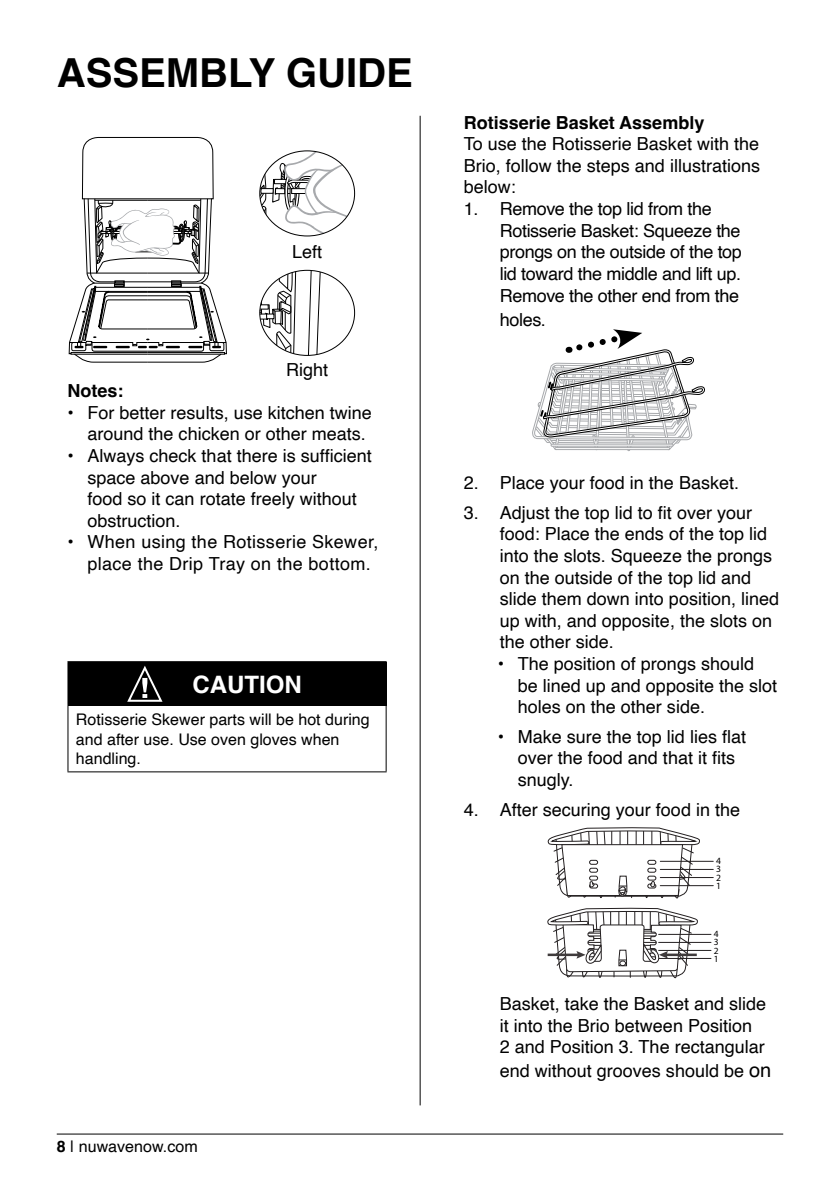
<style>
.page{position:relative;width:840px;height:1191px;background:#fff}
.page>*{position:absolute;margin:0;border:0;box-sizing:border-box;transform-origin:0 0}
.t1{font:700 40px "Helvetica";color:#000}
.t2{font:700 24px "Helvetica";color:#fff}
.t3{font:18px/21.6px "Helvetica";color:#000}
.t4{font:18px/21.6px "Helvetica";letter-spacing:-.02em;color:#000}
.t5{font:18px/21.6px "Helvetica";letter-spacing:.02em;color:#000}
.t6{font:700 18px "Helvetica";color:#000}
.t7{font:16px/19.2px "Helvetica";color:#000}
.t8{font:9.6px/8.4px "Myriad Pro";color:#000;text-align:justify}
.t9{font:9.4px/8.2px "Myriad Pro";color:#000;text-align:justify}
.s1{font-weight:700}
.s2{font-size:20px}
</style>
<div class="page">
<svg style="left:69px;top:137px;width:157px;height:225px"></svg>
<svg style="left:259px;top:152px;width:95px;height:84px"></svg>
<svg style="left:259px;top:270px;width:63px;height:85px"></svg>
<div style="left:68px;top:661px;width:318px;height:44px;background:#000"></div>
<hr style="left:67px;top:661px;width:319px;height:1px;background:#000">
<hr style="left:67px;top:662px;width:1px;height:43px;background:#000">
<hr style="left:67px;top:705px;width:319px;height:1px;background:#000">
<hr style="left:67px;top:706px;width:1px;height:65px;background:#000">
<hr style="left:385px;top:706px;width:1px;height:65px;background:#000">
<hr style="left:67px;top:771px;width:319px;height:1px;background:#000">
<svg style="left:127px;top:665px;width:36px;height:37px"></svg>
<svg style="left:532px;top:329px;width:173px;height:122px"></svg>
<hr style="left:658px;top:934px;width:52px;height:1px;background:#231f20">
<hr style="left:658px;top:942px;width:52px;height:1px;background:#231f20">
<hr style="left:658px;top:950px;width:52px;height:1px;background:#231f20">
<hr style="left:658px;top:958px;width:52px;height:1px;background:#231f20">
<svg style="left:547px;top:827px;width:153px;height:151px"></svg>
<hr style="left:660px;top:861px;width:52px;height:1px;background:#231f20">
<hr style="left:660px;top:869px;width:52px;height:1px;background:#231f20">
<hr style="left:660px;top:877px;width:52px;height:1px;background:#231f20">
<hr style="left:660px;top:885px;width:52px;height:1px;background:#231f20">
<hr style="left:419px;top:116px;width:1px;height:989px;background:#000">
<hr style="left:57px;top:1133px;width:725px;height:1px;background:#000">
<h1 class="t1" style="left:57px;top:48px;width:357px">ASSEMBLY GUIDE</h1>
<p class="t3" style="left:292px;top:241px;width:32px">Left</p>
<p class="t3" style="left:286px;top:359px;width:44px">Right</p>
<p class="t6" style="left:67px;top:380px;width:57px">Notes:</p>
<p class="t3" style="left:87px;top:402px;width:286px;text-indent:-20px">• For better results, use kitchen twine around the chicken or other meats.</p>
<p class="t3" style="left:87px;top:445px;width:286px;text-indent:-20px">• Always check that there is sufficient space above and below your<br>food so it can rotate freely without obstruction.</p>
<p class="t5" style="left:87px;top:532px;width:292px;text-indent:-20px">• When using the Rotisserie Skewer, place the Drip Tray on the bottom.</p>
<h2 class="t2" style="left:192px;top:669px;width:111px">CAUTION</h2>
<p class="t7" style="left:76px;top:710px;width:295px">Rotisserie Skewer parts will be hot during and after use. Use oven gloves when handling.</p>
<p class="t7" style="left:57px;top:1137px;width:142px"><span class="s1">8</span> | nuwavenow.com</p>
<p class="t6" style="left:463px;top:111px;width:242px">Rotisserie Basket Assembly</p>
<p class="t3" style="left:463px;top:134px;width:298px;text-align:justify">To use the Rotisserie Basket with the Brio, follow the steps and illustrations below:</p>
<p class="t4" style="left:499px;top:198px;width:244px;text-indent:-36px">1. Remove the top lid from the<br>Rotisserie Basket: Squeeze the prongs on the outside of the top lid toward the middle and lift up.<br>Remove the other end from the</p>
<p class="t3" style="left:499px;top:309px;width:48px">holes.</p>
<p class="t3" style="left:463px;top:472px;width:277px">2. Place your food in the Basket.</p>
<p class="t3" style="left:499px;top:502px;width:281px;text-indent:-36px">3. Adjust the top lid to fit over your food: Place the ends of the top lid into the slots. Squeeze the prongs on the outside of the top lid and slide them down into position, lined up with, and opposite, the slots on the other side.</p>
<p class="t3" style="left:517px;top:653px;width:261px;text-indent:-20px">• The position of prongs should be lined up and opposite the slot holes on the other side.</p>
<p class="t3" style="left:517px;top:726px;width:230px;text-indent:-20px">• Make sure the top lid lies flat over the food and that it fits snugly.</p>
<p class="t3" style="left:463px;top:799px;width:278px">4. After securing your food in the</p>
<p class="t8" style="left:715px;top:856px;width:6px">4<br>3<br>2<br>1</p>
<p class="t9" style="left:713px;top:929px;width:6px">4<br>3<br>2<br>1</p>
<p class="t3" style="left:499px;top:993px;width:268px">Basket, take the Basket and slide it into the Brio between Position<br>2 and Position 3. The rectangular</p>
<p class="t3" style="left:499px;top:1060px;width:273px">end without grooves should be <span class="s2">on</span></p>
</div>
